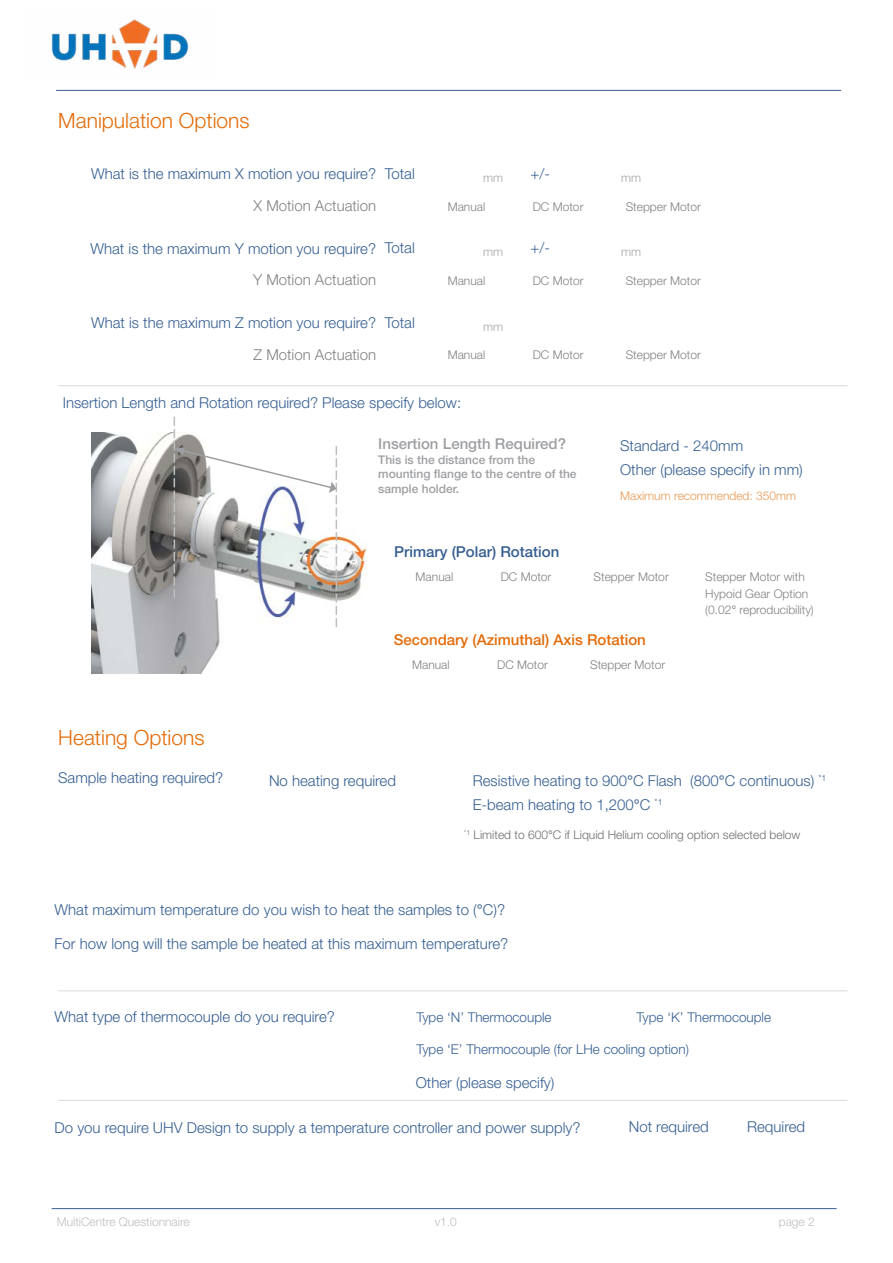
<style>
.page{position:relative;width:893px;height:1263px;background:#fff}
.page>*{position:absolute;margin:0;border:0;box-sizing:border-box;transform-origin:0 0}
.t1{font:300 21px "Helvetica Neue";color:#e36c0a}
.t2{font:300 15px/24.6px "Helvetica Neue";color:#365f91}
.t3{font:300 15px "Helvetica Neue";color:#808285}
.t4{font:500 15px "Helvetica Neue";color:#e36c0a}
.t5{font:500 15px "Helvetica Neue";color:#9d9fa2}
.t6{font:500 15px "Helvetica Neue";color:#365f91}
.t7{font:300 13.5px "Helvetica Neue";color:#365f91}
.t8{font:300 12px/16.5px "Helvetica Neue";color:#808285}
.t9{font:500 12px/14.4px "Helvetica Neue";color:#9d9fa2}
.t10{font:300 12px "Helvetica Neue";color:#6d6e71}
.t11{font:300 12px "Helvetica Neue";color:#bfbfbf}
.t12{font:300 12px "Helvetica Neue";color:#eb9853}
.t13{font:300 12px "Helvetica Neue";color:#a6a6a6}
.s1{font-weight:500}
</style>
<div class="page">
<hr style="left:56px;top:90px;width:785px;height:1px;background:#365f91">
<hr style="left:52px;top:1208px;width:785px;height:1px;background:#365f91">
<img style="left:51px;top:19px;width:138px;height:50px">
<img style="left:91px;top:432px;width:276px;height:242px">
<hr style="left:58px;top:385px;width:789px;height:1px;background:#d9d9d9">
<svg style="left:174px;top:417px;width:163px;height:210px"></svg>
<hr style="left:58px;top:990px;width:789px;height:1px;background:#d9d9d9">
<hr style="left:58px;top:1100px;width:789px;height:1px;background:#d9d9d9">
<h1 class="t1" style="left:58px;top:108px;width:193px">Manipulation Options</h1>
<p class="t2" style="left:91px;top:161px;width:325px">What is the maximum X motion you require? Total</p>
<p class="t13" style="left:483px;top:170px;width:21px">mm</p>
<p class="t2" style="left:530px;top:161px;width:21px">+/-</p>
<p class="t13" style="left:621px;top:170px;width:21px">mm</p>
<p class="t3" style="left:254px;top:196px;width:124px">X Motion Actuation</p>
<p class="t8" style="left:448px;top:198px;width:39px">Manual</p>
<p class="t8" style="left:533px;top:198px;width:52px">DC Motor</p>
<p class="t8" style="left:626px;top:198px;width:77px">Stepper Motor</p>
<p class="t2" style="left:91px;top:236px;width:326px">What is the maximum Y motion you require? Total</p>
<p class="t13" style="left:483px;top:245px;width:21px">mm</p>
<p class="t2" style="left:530px;top:235px;width:21px">+/-</p>
<p class="t13" style="left:621px;top:245px;width:21px">mm</p>
<p class="t3" style="left:253px;top:271px;width:125px">Y Motion Actuation</p>
<p class="t8" style="left:448px;top:272px;width:39px">Manual</p>
<p class="t8" style="left:533px;top:272px;width:52px">DC Motor</p>
<p class="t8" style="left:626px;top:272px;width:77px">Stepper Motor</p>
<p class="t2" style="left:91px;top:310px;width:325px">What is the maximum Z motion you require? Total</p>
<p class="t13" style="left:483px;top:319px;width:21px">mm</p>
<p class="t3" style="left:254px;top:345px;width:124px">Z Motion Actuation</p>
<p class="t8" style="left:448px;top:347px;width:39px">Manual</p>
<p class="t8" style="left:533px;top:347px;width:52px">DC Motor</p>
<p class="t8" style="left:626px;top:347px;width:77px">Stepper Motor</p>
<p class="t2" style="left:63px;top:390px;width:400px">Insertion Length and Rotation required? Please specify below:</p>
<p class="t5" style="left:378px;top:435px;width:189px">Insertion Length Required?</p>
<p class="t9" style="left:378px;top:452px;width:200px">This is the distance from the mounting flange to the centre of the sample holder.</p>
<p class="t6" style="left:394px;top:543px;width:167px">Primary (Polar) Rotation</p>
<p class="t2" style="left:620px;top:433px;width:184px">Standard - 240mm<br>Other (please specify in mm)</p>
<p class="t12" style="left:620px;top:488px;width:178px">Maximum recommended: 350mm</p>
<p class="t8" style="left:416px;top:569px;width:39px">Manual</p>
<p class="t8" style="left:501px;top:569px;width:52px">DC Motor</p>
<p class="t8" style="left:594px;top:569px;width:77px">Stepper Motor</p>
<p class="t4" style="left:394px;top:631px;width:254px">Secondary (Azimuthal) Axis Rotation</p>
<p class="t8" style="left:412px;top:656px;width:39px">Manual</p>
<p class="t8" style="left:497px;top:656px;width:52px">DC Motor</p>
<p class="t8" style="left:590px;top:656px;width:77px">Stepper Motor</p>
<p class="t8" style="left:705px;top:569px;width:110px">Stepper Motor with<br>Hypoid Gear Option (0.02<span class="s1">°</span> reproducibility)</p>
<h1 class="t1" style="left:58px;top:725px;width:148px">Heating Options</h1>
<p class="t2" style="left:58px;top:765px;width:167px">Sample heating required?</p>
<p class="t2" style="left:269px;top:768px;width:129px">No heating required</p>
<p class="t2" style="left:473px;top:768px;width:355px">Resistive heating to 900<span class="s1">°</span>C Flash (800<span class="s1">°</span>C continuous) <sup>*1<br></sup>E-beam heating to 1,200<span class="s1">°</span>C <sup>*1</sup></p>
<p class="t10" style="left:464px;top:827px;width:338px"><sup>*1</sup> Limited to 600<span class="s1">°</span>C if Liquid Helium cooling option selected below</p>
<p class="t2" style="left:55px;top:897px;width:452px">What maximum temperature do you wish to heat the samples to (<span class="s1">°</span>C)?</p>
<p class="t2" style="left:55px;top:931px;width:455px">For how long will the sample be heated at this maximum temperature?</p>
<p class="t2" style="left:55px;top:1004px;width:282px">What type of thermocouple do you require?</p>
<p class="t7" style="left:416px;top:1009px;width:137px">Type ‘N’ Thermocouple</p>
<p class="t7" style="left:637px;top:1009px;width:136px">Type ‘K’ Thermocouple</p>
<p class="t7" style="left:416px;top:1041px;width:274px">Type ‘E’ Thermocouple (for LHe cooling option)</p>
<p class="t2" style="left:416px;top:1070px;width:140px">Other (please specify)</p>
<p class="t2" style="left:55px;top:1115px;width:527px">Do you require UHV Design to supply a temperature controller and power supply?</p>
<p class="t2" style="left:629px;top:1114px;width:82px">Not required</p>
<p class="t2" style="left:747px;top:1114px;width:60px">Required</p>
<p class="t11" style="left:57px;top:1214px;width:135px">MultiCentre Questionnaire</p>
<p class="t11" style="left:435px;top:1214px;width:24px">v1.0</p>
<p class="t11" style="left:779px;top:1214px;width:38px">page 2</p>
</div>
